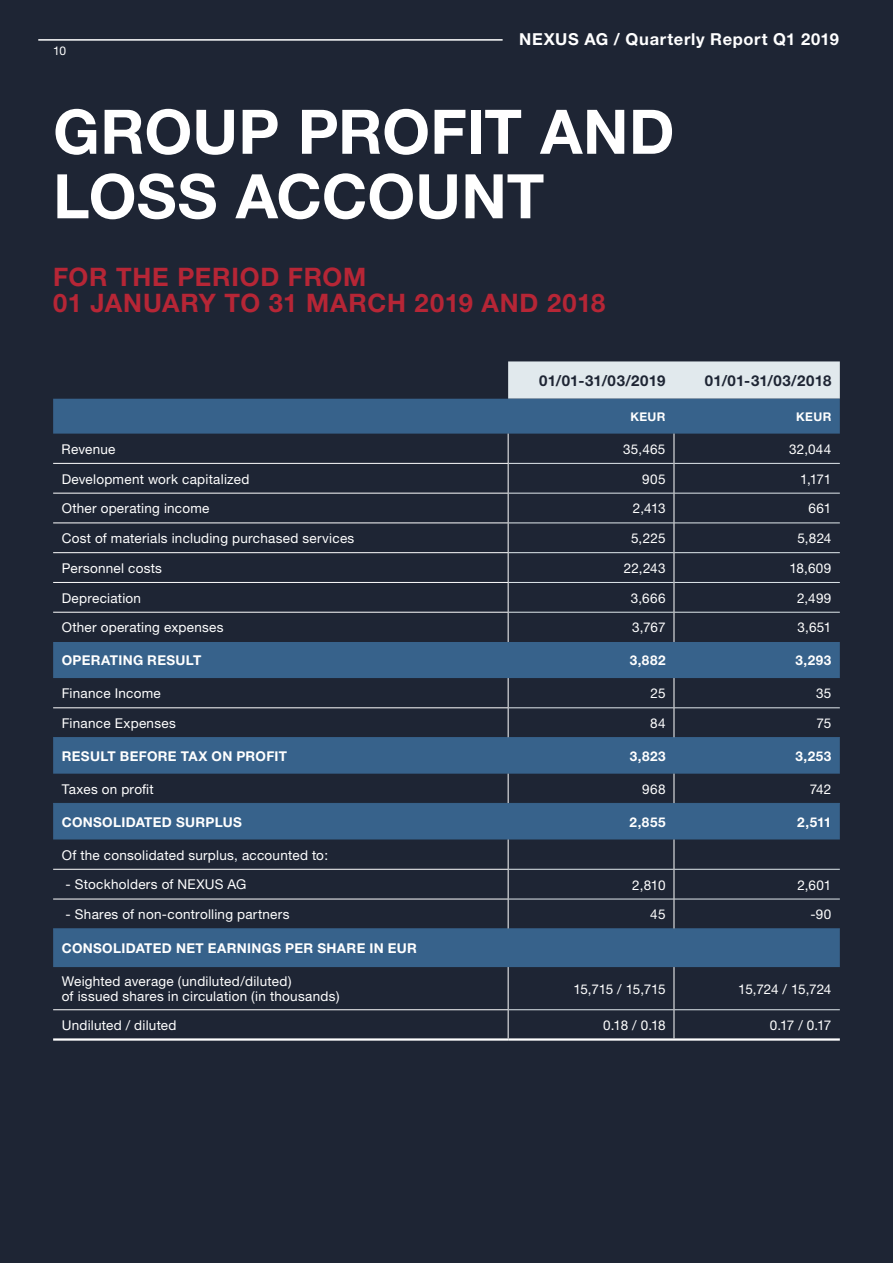
<style>
.page{position:relative;width:893px;height:1263px;background:#1e2534}
.page>*{position:absolute;margin:0;border:0;box-sizing:border-box;transform-origin:0 0}
.t1{font:700 61.5px/64.5px "Helvetica Neue";color:#fff}
.t2{font:700 25.5px/25.5px "Helvetica Neue";letter-spacing:.03em;color:#b62636}
.t3{font:700 16.5px "Helvetica Neue";letter-spacing:.04em;color:#fff}
.t4{font:700 15px "Helvetica Neue";letter-spacing:.015em;color:#1e2534}
.t5{font:13.5px/15px "Helvetica Neue";letter-spacing:.02em;color:#fff}
.t6{font:700 13.5px "Helvetica Neue";letter-spacing:.025em;color:#fff}
.t7{font:13.5px "Helvetica Neue";letter-spacing:-.035em;color:#fff}
.t8{font:13.5px "Helvetica Neue";letter-spacing:-.025em;color:#fff}
.t9{font:700 12px "Helvetica Neue";letter-spacing:.03em;color:#fff}
.t10{font:12px "Helvetica Neue";color:#fff}
</style>
<div class="page">
<div style="left:508px;top:361px;width:332px;height:38px;background:#e1e9ed"></div>
<svg style="left:53px;top:399px;width:787px;height:568px"></svg>
<hr style="left:53px;top:463px;width:455px;height:1px;background:#fff">
<hr style="left:53px;top:493px;width:455px;height:1px;background:#fff">
<hr style="left:53px;top:522px;width:455px;height:1px;background:#fff">
<hr style="left:53px;top:552px;width:455px;height:1px;background:#fff">
<hr style="left:53px;top:582px;width:455px;height:1px;background:#fff">
<hr style="left:53px;top:612px;width:455px;height:1px;background:#fff">
<hr style="left:508px;top:463px;width:166px;height:1px;background:#e1e9ed">
<hr style="left:674px;top:463px;width:166px;height:1px;background:#e1e9ed">
<hr style="left:508px;top:493px;width:166px;height:1px;background:#e1e9ed">
<hr style="left:674px;top:493px;width:166px;height:1px;background:#e1e9ed">
<hr style="left:508px;top:522px;width:166px;height:1px;background:#e1e9ed">
<hr style="left:674px;top:522px;width:166px;height:1px;background:#e1e9ed">
<hr style="left:508px;top:552px;width:166px;height:1px;background:#e1e9ed">
<hr style="left:674px;top:552px;width:166px;height:1px;background:#e1e9ed">
<hr style="left:508px;top:582px;width:166px;height:1px;background:#e1e9ed">
<hr style="left:674px;top:582px;width:166px;height:1px;background:#e1e9ed">
<hr style="left:508px;top:612px;width:166px;height:1px;background:#e1e9ed">
<hr style="left:674px;top:612px;width:166px;height:1px;background:#e1e9ed">
<hr style="left:53px;top:707px;width:455px;height:1px;background:#fff">
<hr style="left:53px;top:869px;width:455px;height:1px;background:#fff">
<hr style="left:53px;top:899px;width:455px;height:1px;background:#fff">
<hr style="left:53px;top:1009px;width:455px;height:1px;background:#fff">
<hr style="left:508px;top:707px;width:166px;height:1px;background:#e1e9ed">
<hr style="left:674px;top:707px;width:166px;height:1px;background:#e1e9ed">
<hr style="left:508px;top:869px;width:166px;height:1px;background:#e1e9ed">
<hr style="left:674px;top:869px;width:166px;height:1px;background:#e1e9ed">
<hr style="left:508px;top:899px;width:166px;height:1px;background:#e1e9ed">
<hr style="left:674px;top:899px;width:166px;height:1px;background:#e1e9ed">
<hr style="left:508px;top:1009px;width:166px;height:1px;background:#e1e9ed">
<hr style="left:674px;top:1009px;width:166px;height:1px;background:#e1e9ed">
<hr style="left:53px;top:737px;width:455px;height:1px;background:#37628b">
<hr style="left:508px;top:737px;width:166px;height:1px;background:#37628b">
<hr style="left:674px;top:737px;width:166px;height:1px;background:#37628b">
<hr style="left:53px;top:803px;width:455px;height:1px;background:#37628b">
<hr style="left:508px;top:803px;width:166px;height:1px;background:#37628b">
<hr style="left:674px;top:803px;width:166px;height:1px;background:#37628b">
<hr style="left:53px;top:928px;width:455px;height:1px;background:#37628b">
<hr style="left:508px;top:928px;width:166px;height:1px;background:#37628b">
<hr style="left:674px;top:928px;width:166px;height:1px;background:#37628b">
<hr style="left:53px;top:1038px;width:455px;height:3px;background:#fff">
<hr style="left:508px;top:1038px;width:166px;height:3px;background:#fff">
<hr style="left:674px;top:1038px;width:166px;height:3px;background:#fff">
<svg style="left:674px;top:434px;width:1px;height:29px"></svg>
<hr style="left:674px;top:463px;width:1px;height:30px;background:#fff">
<hr style="left:674px;top:493px;width:1px;height:30px;background:#fff">
<hr style="left:674px;top:523px;width:1px;height:30px;background:#fff">
<svg style="left:674px;top:553px;width:1px;height:29px"></svg>
<hr style="left:674px;top:582px;width:1px;height:30px;background:#fff">
<svg style="left:508px;top:434px;width:1px;height:208px"></svg>
<hr style="left:674px;top:612px;width:1px;height:30px;background:#fff">
<hr style="left:674px;top:678px;width:1px;height:30px;background:#fff">
<svg style="left:508px;top:678px;width:1px;height:59px"></svg>
<svg style="left:674px;top:708px;width:1px;height:29px"></svg>
<svg style="left:508px;top:774px;width:1px;height:29px"></svg>
<svg style="left:674px;top:774px;width:1px;height:29px"></svg>
<hr style="left:508px;top:839px;width:1px;height:30px;background:#fff">
<hr style="left:674px;top:839px;width:1px;height:30px;background:#fff">
<hr style="left:674px;top:869px;width:1px;height:30px;background:#fff">
<svg style="left:508px;top:870px;width:1px;height:58px"></svg>
<svg style="left:674px;top:899px;width:1px;height:29px"></svg>
<hr style="left:508px;top:967px;width:1px;height:42px;background:#fff">
<hr style="left:674px;top:967px;width:1px;height:43px;background:#fff">
<svg style="left:508px;top:1010px;width:1px;height:28px"></svg>
<svg style="left:674px;top:1010px;width:1px;height:28px"></svg>
<hr style="left:38px;top:39px;width:465px;height:2px;background:#fff">
<p class="t10" style="left:53px;top:43px;width:15px">10</p>
<p class="t3" style="left:519px;top:28px;width:321px">NEXUS AG / Quarterly Report Q1 2019</p>
<h1 class="t1" style="left:53px;top:98px;width:623px">GROUP PROFIT AND<br>LOSS ACCOUNT</h1>
<h2 class="t2" style="left:53px;top:264px;width:554px">FOR THE PERIOD FROM<br>01 JANUARY TO 31 MARCH 2019 AND 2018</h2>
<p class="t4" style="left:539px;top:371px;width:128px">01/01-31/03/2019</p>
<p class="t4" style="left:705px;top:371px;width:128px">01/01-31/03/2018</p>
<p class="t9" style="left:630px;top:409px;width:37px">KEUR</p>
<p class="t9" style="left:796px;top:409px;width:37px">KEUR</p>
<p class="t5" style="left:62px;top:441px;width:55px">Revenue</p>
<p class="t5" style="left:623px;top:441px;width:44px">35,465</p>
<p class="t5" style="left:789px;top:441px;width:44px">32,044</p>
<p class="t5" style="left:62px;top:471px;width:189px">Development work capitalized</p>
<p class="t5" style="left:642px;top:471px;width:25px">905</p>
<p class="t5" style="left:800px;top:471px;width:33px">1,171</p>
<p class="t5" style="left:62px;top:501px;width:149px">Other operating income</p>
<p class="t5" style="left:633px;top:501px;width:34px">2,413</p>
<p class="t5" style="left:809px;top:501px;width:24px">661</p>
<p class="t5" style="left:62px;top:531px;width:294px">Cost of materials including purchased services</p>
<p class="t5" style="left:631px;top:531px;width:36px">5,225</p>
<p class="t5" style="left:797px;top:531px;width:36px">5,824</p>
<p class="t5" style="left:62px;top:560px;width:102px">Personnel costs</p>
<p class="t5" style="left:624px;top:560px;width:43px">22,243</p>
<p class="t5" style="left:789px;top:560px;width:43px">18,609</p>
<p class="t5" style="left:62px;top:590px;width:81px">Depreciation</p>
<p class="t5" style="left:631px;top:590px;width:36px">3,666</p>
<p class="t5" style="left:797px;top:590px;width:36px">2,499</p>
<p class="t5" style="left:62px;top:620px;width:163px">Other operating expenses</p>
<p class="t5" style="left:632px;top:620px;width:35px">3,767</p>
<p class="t5" style="left:798px;top:620px;width:35px">3,651</p>
<p class="t6" style="left:62px;top:652px;width:141px">OPERATING RESULT</p>
<p class="t6" style="left:630px;top:652px;width:37px">3,882</p>
<p class="t6" style="left:795px;top:652px;width:37px">3,293</p>
<p class="t5" style="left:62px;top:686px;width:101px">Finance Income</p>
<p class="t5" style="left:651px;top:686px;width:16px">25</p>
<p class="t5" style="left:816px;top:686px;width:17px">35</p>
<p class="t5" style="left:62px;top:715px;width:116px">Finance Expenses</p>
<p class="t5" style="left:650px;top:715px;width:17px">84</p>
<p class="t5" style="left:817px;top:715px;width:16px">75</p>
<p class="t6" style="left:62px;top:748px;width:227px">RESULT BEFORE TAX ON PROFIT</p>
<p class="t6" style="left:630px;top:748px;width:37px">3,823</p>
<p class="t6" style="left:795px;top:748px;width:37px">3,253</p>
<p class="t5" style="left:62px;top:781px;width:94px">Taxes on profit</p>
<p class="t5" style="left:642px;top:781px;width:25px">968</p>
<p class="t5" style="left:810px;top:781px;width:23px">742</p>
<p class="t6" style="left:62px;top:813px;width:182px">CONSOLIDATED SURPLUS</p>
<p class="t6" style="left:629px;top:813px;width:38px">2,855</p>
<p class="t6" style="left:797px;top:813px;width:36px">2,511</p>
<p class="t5" style="left:62px;top:847px;width:268px">Of the consolidated surplus, accounted to:</p>
<p class="t5" style="left:66px;top:877px;width:182px">- Stockholders of NEXUS AG</p>
<p class="t5" style="left:632px;top:877px;width:35px">2,810</p>
<p class="t5" style="left:797px;top:877px;width:36px">2,601</p>
<p class="t5" style="left:66px;top:907px;width:225px">- Shares of non-controlling partners</p>
<p class="t5" style="left:650px;top:907px;width:17px">45</p>
<p class="t5" style="left:810px;top:907px;width:23px">-90</p>
<p class="t6" style="left:62px;top:940px;width:357px">CONSOLIDATED NET EARNINGS PER SHARE IN EUR</p>
<p class="t5" style="left:62px;top:974px;width:279px">Weighted average (undiluted/diluted)<br>of issued shares in circulation (in thousands)</p>
<p class="t7" style="left:573px;top:981px;width:94px">15,715 / 15,715</p>
<p class="t8" style="left:738px;top:981px;width:95px">15,724 / 15,724</p>
<p class="t5" style="left:62px;top:1017px;width:116px">Undiluted / diluted</p>
<p class="t5" style="left:603px;top:1017px;width:64px">0.18 / 0.18</p>
<p class="t5" style="left:770px;top:1017px;width:63px">0.17 / 0.17</p>
</div>
